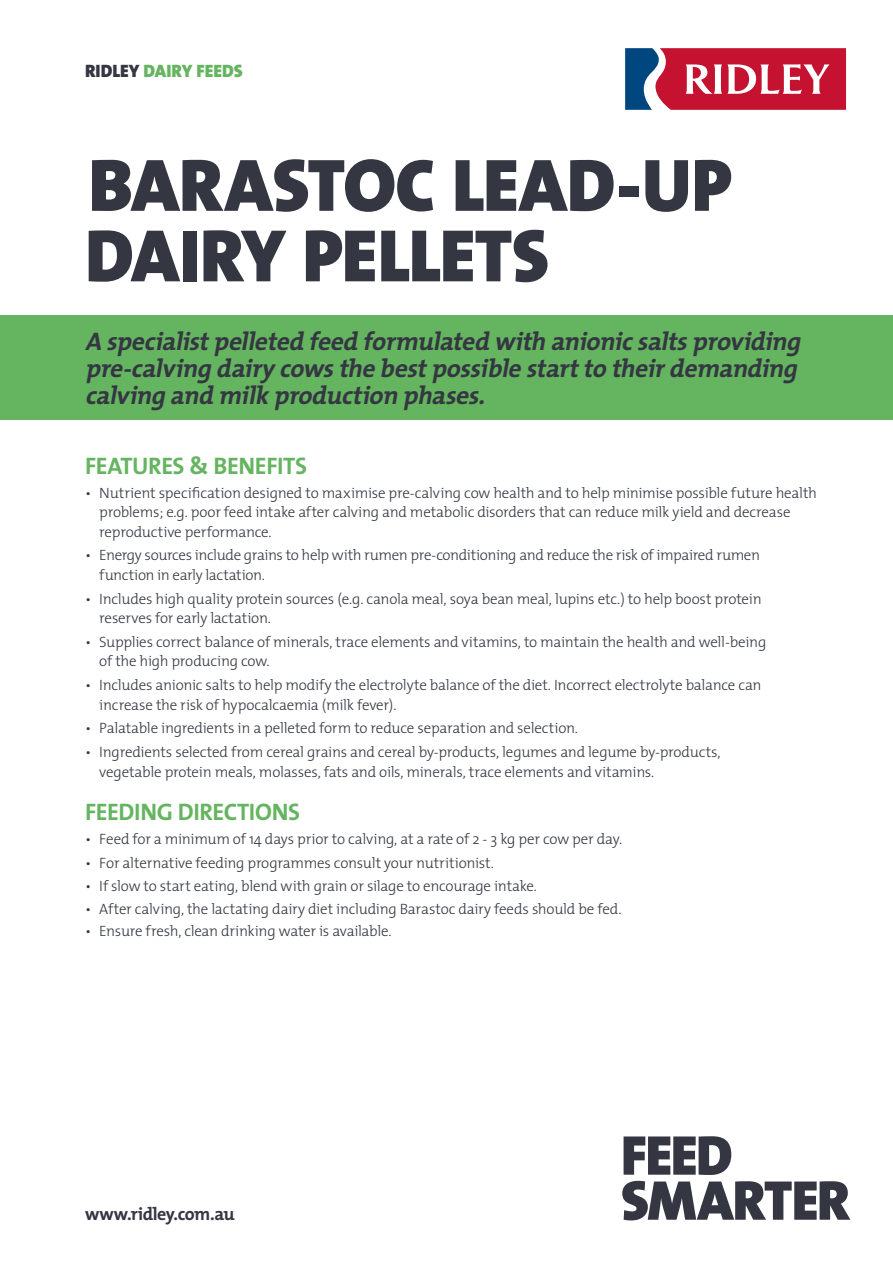
<style>
.page{position:relative;width:893px;height:1263px;background:#fff}
.page>*{position:absolute;margin:0;border:0;box-sizing:border-box;transform-origin:0 0}
.t1{font:900 75px/70.5px "The Mix";letter-spacing:-.01em;color:#343741}
.t2{font:italic 700 25.5px/27px "The Mix";color:#343741}
.t3{font:700 24px "The Mix";letter-spacing:-.015em;color:#65b460}
.t4{font:700 18px "The Mix";letter-spacing:-.025em;color:#343741}
.t5{font:900 18px "The Mix";color:#65b460}
.t6{font:300 15px/19.5px "The Mix";letter-spacing:-.015em;color:#343741}
.s1{color:#343741}
</style>
<div class="page">
<svg style="left:625px;top:48px;width:221px;height:62px"></svg>
<svg style="left:622px;top:1181px;width:228px;height:39px"></svg>
<svg style="left:624px;top:1136px;width:107px;height:39px"></svg>
<div style="left:0;top:315px;width:893px;height:105px;background:#65b460"></div>
<p class="t5" style="left:85px;top:55px;width:159px"><span class="s1">RIDLEY</span> DAIRY FEEDS</p>
<h1 class="t1" style="left:85px;top:149px;width:648px">BARASTOC LEAD-UP<br>DAIRY PELLETS</h1>
<h2 class="t2" style="left:85px;top:327px;width:724px">A specialistpelleted feed formulated with anionicsaltsproviding pre-calvingdairycowsthebestpossiblestarttotheirdemanding calvingand milkproduction phases.</h2>
<h3 class="t3" style="left:85px;top:445px;width:224px">FEATURES &amp; BENEFITS</h3>
<p class="t6" style="left:99px;top:482px;width:719px;text-indent:-14px">• Nutrient specification designed to maximise pre-calving cow health and to help minimise possible future health problems; e.g. poor feed intake after calving and metabolic disorders that can reduce milk yield and decrease reproductive performance.</p>
<p class="t6" style="left:99px;top:545px;width:662px;text-indent:-14px">• Energy sources include grains to help with rumen pre-conditioning and reduce the risk of impaired rumen function in early lactation.</p>
<p class="t6" style="left:99px;top:588px;width:664px;text-indent:-14px">• Includes high quality protein sources (e.g. canola meal, soya bean meal, lupins etc.) to help boost protein reserves for early lactation.</p>
<p class="t6" style="left:99px;top:631px;width:668px;text-indent:-14px">• Supplies correct balance of minerals, trace elements and vitamins, to maintain the health and well-being of the high producing cow.</p>
<p class="t6" style="left:99px;top:675px;width:664px;text-indent:-14px">• Includes anionic salts to help modify the electrolyte balance of the diet. Incorrect electrolyte balance can increase the risk of hypocalcaemia (milk fever).</p>
<p class="t6" style="left:85px;top:718px;width:494px">• Palatable ingredients in a pelleted form to reduce separation and selection.</p>
<p class="t6" style="left:99px;top:742px;width:623px;text-indent:-14px">• Ingredients selected from cereal grains and cereal by-products, legumes and legume by-products, vegetable protein meals, molasses, fats and oils, minerals, trace elements and vitamins.</p>
<h3 class="t3" style="left:85px;top:792px;width:217px">FEEDING DIRECTIONS</h3>
<p class="t6" style="left:85px;top:828px;width:539px">• Feed for a minimum of 14 days prior to calving, at a rate of 2 - 3 kg per cow per day.</p>
<p class="t6" style="left:85px;top:852px;width:410px">• For alternative feeding programmes consult your nutritionist.</p>
<p class="t6" style="left:85px;top:876px;width:453px">• If slow to start eating, blend with grain or silage to encourage intake.</p>
<p class="t6" style="left:85px;top:898px;width:538px">• After calving, the lactating dairy diet including Barastoc dairy feeds should be fed.</p>
<p class="t6" style="left:85px;top:920px;width:308px">• Ensure fresh, clean drinking water is available.</p>
<p class="t4" style="left:85px;top:1199px;width:151px">www.ridley.com.au</p>
</div>
